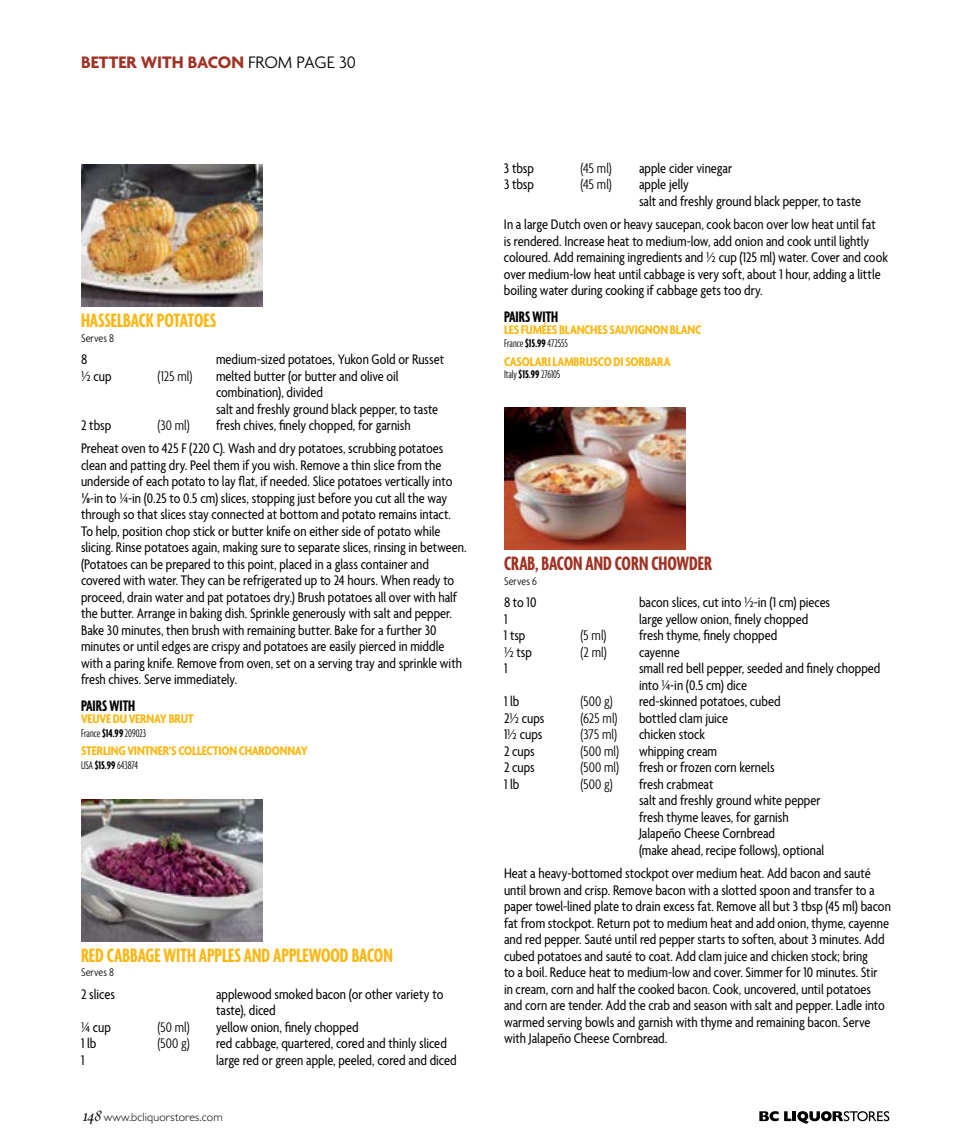
<style>
.page{position:relative;width:972px;height:1148px;background:#fff}
.page>*{position:absolute;margin:0;border:0;box-sizing:border-box;transform-origin:0 0}
.t1{font:700 extra-condensed 21px "Agenda";letter-spacing:-.005em;color:#fdb714}
.t2{font:700 extra-condensed 21px "Agenda";color:#a03223}
.t3{font:700 18px "Agenda";color:#a03223}
.t4{font:700 extra-condensed 16.5px "Agenda";color:#000}
.t5{font:condensed 15px/16.5px "Agenda";color:#000}
.t6{font:300 condensed 15px "Agenda";letter-spacing:.005em;color:#000}
.t7{font:700 condensed 13.5px "Agenda";letter-spacing:-.015em;color:#fdb714}
.t8{font:300 extra-condensed 12px "Agenda";color:#000}
.t9{font:300 12px "Gill Sans MT Pro";letter-spacing:.01em;color:#000}
.t10{font:300 condensed 12px "Agenda";letter-spacing:.01em;color:#000}
.s1{font-weight:300;color:#000}
.s2{font-family:"Gill Sans MT Pro"}
.s3{font-weight:700}
.s4{font-family:"Bembo Italic Os F";font-weight:400;font-size:18px}
</style>
<div class="page">
<svg style="left:759px;top:1111px;width:130px;height:12px"></svg>
<img style="left:81px;top:165px;width:181px;height:141px">
<img style="left:81px;top:799px;width:181px;height:142px">
<img style="left:504px;top:408px;width:181px;height:141px">
<p class="t3" style="left:81px;top:52px;width:276px">BETTER WITH BACON <span class="s1">FROM PAGE 30</span></p>
<h1 class="t1" style="left:81px;top:309px;width:137px">HASSELBACK POTATOES</h1>
<p class="t10" style="left:81px;top:331px;width:35px">Serves 8</p>
<p class="t5" style="left:81px;top:352px;width:8px">8</p>
<p class="t5" style="left:216px;top:352px;width:230px">medium-sized potatoes, Yukon Gold or Russet</p>
<p class="t5" style="left:81px;top:368px;width:32px">½ cup</p>
<p class="t6" style="left:158px;top:368px;width:36px">(125 ml)</p>
<p class="t5" style="left:216px;top:368px;width:224px">melted butter (or butter and olive oil combination), divided<br>salt and freshly ground black pepper, to taste</p>
<p class="t5" style="left:81px;top:418px;width:32px">2 tbsp</p>
<p class="t6" style="left:158px;top:417px;width:34px">(30 ml)</p>
<p class="t5" style="left:81px;top:414px;width:364px;line-height:23.2px;text-indent:135px">fresh chives, finely chopped, for garnish<br>Preheat oven to 425 F (220 C). Wash and dry potatoes, scrubbing potatoes</p>
<p class="t5" style="left:81px;top:458px;width:387px">clean and patting dry. Peel them if you wish. Remove a thin slice from the underside of each potato to lay flat, if needed. Slice potatoes vertically into <span class="s2">⅛</span>-in to ¼-in (0.25 to 0.5 cm) slices, stopping just before you cut all the way through so that slices stay connected at bottom and potato remains intact.<br>To help, position chop stick or butter knife on either side of potato while slicing. Rinse potatoes again, making sure to separate slices, rinsing in between. (Potatoes can be prepared to this point, placed in a glass container and covered with water. They can be refrigerated up to 24 hours. When ready to proceed, drain water and pat potatoes dry.) Brush potatoes all over with half the butter. Arrange in baking dish. Sprinkle generously with salt and pepper.<br>Bake 30 minutes, then brush with remaining butter. Bake for a further 30 minutes or until edges are crispy and potatoes are easily pierced in middle with a paring knife. Remove from oven, set on a serving tray and sprinkle with fresh chives. Serve immediately.</p>
<p class="t4" style="left:81px;top:697px;width:56px">PAIRS WITH</p>
<p class="t7" style="left:81px;top:711px;width:114px">VEUVE DU VERNAY BRUT</p>
<p class="t8" style="left:81px;top:726px;width:67px">France <span class="s3">$14.99</span> 209023</p>
<p class="t7" style="left:81px;top:743px;width:228px">STERLING VINTNER’S COLLECTION CHARDONNAY</p>
<p class="t8" style="left:81px;top:758px;width:59px">USA <span class="s3">$15.99</span> 643874</p>
<h1 class="t1" style="left:81px;top:943px;width:313px">RED CABBAGE WITH APPLES AND APPLEWOOD BACON</h1>
<p class="t10" style="left:81px;top:966px;width:35px">Serves 8</p>
<p class="t5" style="left:81px;top:986px;width:35px">2 slices</p>
<p class="t5" style="left:216px;top:986px;width:229px">applewood smoked bacon (or other variety to taste), diced</p>
<p class="t5" style="left:81px;top:1019px;width:31px">¼ cup</p>
<p class="t6" style="left:158px;top:1019px;width:34px">(50 ml)</p>
<p class="t5" style="left:216px;top:1019px;width:144px">yellow onion, finely chopped</p>
<p class="t5" style="left:81px;top:1036px;width:17px">1 lb</p>
<p class="t6" style="left:158px;top:1035px;width:34px">(500 g)</p>
<p class="t5" style="left:216px;top:1036px;width:232px">red cabbage, quartered, cored and thinly sliced</p>
<p class="t5" style="left:81px;top:1052px;width:5px">1</p>
<p class="t5" style="left:216px;top:1052px;width:242px">large red or green apple, peeled, cored and diced</p>
<p class="t9" style="left:81px;top:1109px;width:143px"><span class="s4">148</span> www.bcliquorstores.com</p>
<p class="t5" style="left:504px;top:161px;width:31px">3 tbsp</p>
<p class="t6" style="left:580px;top:160px;width:33px">(45 ml)</p>
<p class="t5" style="left:639px;top:161px;width:95px">apple cider vinegar</p>
<p class="t5" style="left:504px;top:177px;width:31px">3 tbsp</p>
<p class="t6" style="left:580px;top:176px;width:33px">(45 ml)</p>
<p class="t5" style="left:639px;top:177px;width:224px">apple jelly<br>salt and freshly ground black pepper, to taste</p>
<p class="t5" style="left:504px;top:217px;width:386px">In a large Dutch oven or heavy saucepan, cook bacon over low heat until fat<br>is rendered. Increase heat to medium-low, add onion and cook until lightly coloured. Add remaining ingredients and ½ cup (125 ml) water. Cover and cook over medium-low heat until cabbage is very soft, about 1 hour, adding a little boiling water during cooking if cabbage gets too dry.</p>
<p class="t4" style="left:504px;top:307px;width:56px">PAIRS WITH</p>
<p class="t7" style="left:504px;top:322px;width:199px">LES FUMÉES BLANCHES SAUVIGNON BLANC</p>
<p class="t8" style="left:504px;top:337px;width:65px">France <span class="s3">$15.99</span> 472555</p>
<p class="t7" style="left:504px;top:354px;width:168px">CASOLARI LAMBRUSCO DI SORBARA</p>
<p class="t8" style="left:504px;top:367px;width:58px">Italy <span class="s3">$15.99</span> 276105</p>
<h1 class="t2" style="left:504px;top:552px;width:209px">CRAB, BACON AND CORN CHOWDER</h1>
<p class="t10" style="left:504px;top:574px;width:35px">Serves 6</p>
<p class="t5" style="left:504px;top:595px;width:34px">8 to 10</p>
<p class="t5" style="left:639px;top:595px;width:193px">bacon slices, cut into ½-in (1 cm) pieces</p>
<p class="t5" style="left:504px;top:611px;width:5px">1</p>
<p class="t5" style="left:639px;top:611px;width:171px">large yellow onion, finely chopped</p>
<p class="t5" style="left:504px;top:628px;width:23px">1 tsp</p>
<p class="t6" style="left:580px;top:627px;width:28px">(5 ml)</p>
<p class="t5" style="left:639px;top:628px;width:140px">fresh thyme, finely chopped</p>
<p class="t5" style="left:504px;top:644px;width:29px">½ tsp</p>
<p class="t6" style="left:580px;top:644px;width:28px">(2 ml)</p>
<p class="t5" style="left:639px;top:644px;width:42px">cayenne</p>
<p class="t5" style="left:504px;top:661px;width:5px">1</p>
<p class="t5" style="left:639px;top:661px;width:243px">small red bell pepper, seeded and finely chopped into ¼-in (0.5 cm) dice</p>
<p class="t5" style="left:504px;top:694px;width:17px">1 lb</p>
<p class="t6" style="left:580px;top:693px;width:34px">(500 g)</p>
<p class="t5" style="left:639px;top:694px;width:143px">red-skinned potatoes, cubed</p>
<p class="t5" style="left:504px;top:710px;width:42px">2½ cups</p>
<p class="t6" style="left:580px;top:710px;width:39px">(625 ml)</p>
<p class="t5" style="left:639px;top:710px;width:91px">bottled clam juice</p>
<p class="t5" style="left:504px;top:727px;width:40px">1½ cups</p>
<p class="t6" style="left:580px;top:726px;width:38px">(375 ml)</p>
<p class="t5" style="left:639px;top:727px;width:68px">chicken stock</p>
<p class="t5" style="left:504px;top:743px;width:32px">2 cups</p>
<p class="t6" style="left:580px;top:743px;width:40px">(500 ml)</p>
<p class="t5" style="left:639px;top:743px;width:80px">whipping cream</p>
<p class="t5" style="left:504px;top:760px;width:32px">2 cups</p>
<p class="t6" style="left:580px;top:759px;width:40px">(500 ml)</p>
<p class="t5" style="left:639px;top:760px;width:137px">fresh or frozen corn kernels</p>
<p class="t5" style="left:504px;top:776px;width:17px">1 lb</p>
<p class="t6" style="left:580px;top:776px;width:34px">(500 g)</p>
<p class="t5" style="left:639px;top:776px;width:187px">fresh crabmeat<br>salt and freshly ground white pepper fresh thyme leaves, for garnish<br>Jalapeño Cheese Cornbread<br>(make ahead, recipe follows), optional</p>
<p class="t5" style="left:504px;top:866px;width:388px">Heat a heavy-bottomed stockpot over medium heat. Add bacon and sauté until brown and crisp. Remove bacon with a slotted spoon and transfer to a paper towel-lined plate to drain excess fat. Remove all but 3 tbsp (45 ml) bacon fat from stockpot. Return pot to medium heat and add onion, thyme, cayenne and red pepper. Sauté until red pepper starts to soften, about 3 minutes. Add cubed potatoes and sauté to coat. Add clam juice and chicken stock; bring<br>to a boil. Reduce heat to medium-low and cover. Simmer for 10 minutes. Stir<br>in cream, corn and half the cooked bacon. Cook, uncovered, until potatoes and corn are tender. Add the crab and season with salt and pepper. Ladle into warmed serving bowls and garnish with thyme and remaining bacon. Serve with Jalapeño Cheese Cornbread.</p>
</div>
